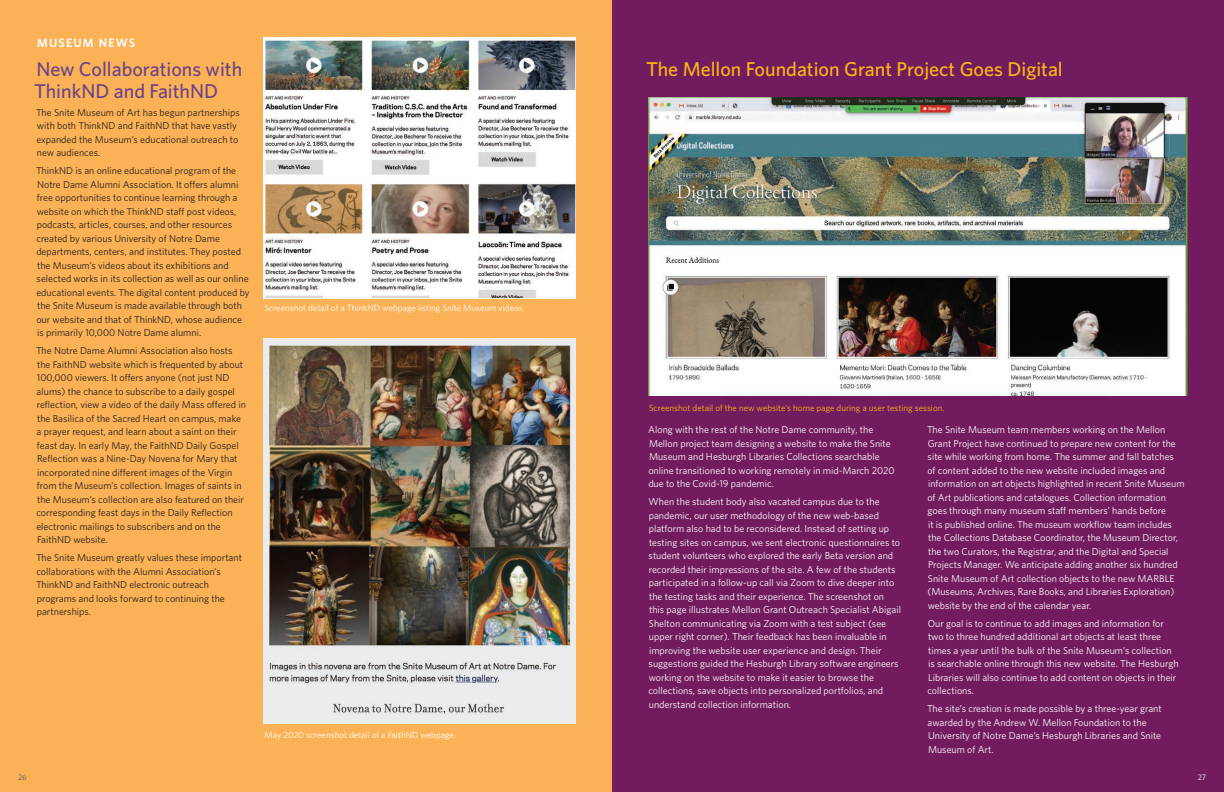
<style>
.page{position:relative;width:1224px;height:792px;background:#fff}
.page>*{position:absolute;margin:0;border:0;box-sizing:border-box;transform-origin:0 0}
.t1{font:500 20px "Whitney HTF";color:#fcb814}
.t2{font:500 20px/22px "Whitney HTF";color:#6a438a}
.t3{font:600 12px "Whitney HTF";letter-spacing:.1em;color:#fff}
.t4{font:10px/13.5px "Whitney HTF";color:#fff}
.t5{font:10px/13.5px "Whitney HTF";color:#231f20}
.t6{font:9px "Whitney HTF";color:#fff}
.t7{font:9px "Whitney HTF";color:#fcb814}
.t8{font:8px "Whitney HTF";color:#fff}
.t9{font:8px "Whitney HTF";color:#57585a}
</style>
<div class="page">
<div style="left:612px;top:0;width:612px;height:792px;background:#721b5f"></div>
<img style="left:648px;top:98px;width:540px;height:298px">
<div style="left:0;top:0;width:612px;height:792px;background:#fbb256"></div>
<img style="left:264px;top:338px;width:312px;height:386px">
<img style="left:264px;top:37px;width:312px;height:261px">
<p class="t3" style="left:37px;top:36px;width:100px">MUSEUM NEWS</p>
<h1 class="t2" style="left:34px;top:57px;width:210px">New Collaborations with<br>ThinkND and FaithND</h1>
<p class="t5" style="left:36px;top:106px;width:205px">The Snite Museum of Art has begun partnerships with both ThinkND and FaithND that have vastly expanded the Museum’s educational outreach to new audiences.</p>
<p class="t5" style="left:36px;top:164px;width:215px">ThinkND is an online educational program of the Notre Dame Alumni Association. It offers alumni free opportunities to continue learning through a website on which the ThinkND staff post videos, podcasts, articles, courses, and other resources created by various University of Notre Dame departments, centers, and institutes. They posted the Museum’s videos about its exhibitions and selected works in its collection as well as our online educational events. The digital content produced by the Snite Museum is made available through both our website and that of ThinkND, whose audience is primarily 10,000 Notre Dame alumni.</p>
<p class="t5" style="left:36px;top:344px;width:212px">The Notre Dame Alumni Association also hosts the FaithND website which is frequented by about 100,000 viewers. It offers anyone (not just ND alums) the chance to subscribe to a daily gospel reflection, view a video of the daily Mass offered in the Basilica of the Sacred Heart on campus, make a prayer request, and learn about a saint on their feast day. In early May, the FaithND Daily Gospel Reflection was a Nine-Day Novena for Mary that incorporated nine different images of the Virgin from the Museum’s collection. Images of saints in the Museum’s collection are also featured on their corresponding feast days in the Daily Reflection electronic mailings to subscribers and on the FaithND website.</p>
<p class="t5" style="left:36px;top:551px;width:208px">The Snite Museum greatly values these important collaborations with the Alumni Association’s ThinkND and FaithND electronic outreach programs and looks forward to continuing the partnerships.</p>
<p class="t6" style="left:265px;top:303px;width:262px">Screenshot detail of a ThinkND webpage listing Snite Museum videos.</p>
<p class="t9" style="left:18px;top:772px;width:10px">26</p>
<p class="t6" style="left:265px;top:730px;width:193px">May 2020 screenshot detail of a FaithND webpage.</p>
<h1 class="t1" style="left:646px;top:57px;width:418px">The Mellon Foundation Grant Project Goes Digital</h1>
<p class="t7" style="left:649px;top:403px;width:297px">Screenshot detail of the new website’s home page during a user testing session.</p>
<p class="t4" style="left:648px;top:423px;width:248px">Along with the rest of the Notre Dame community, the Mellon project team designing a website to make the Snite Museum and Hesburgh Libraries Collections searchable online transitioned to working remotely in mid-March 2020 due to the Covid-19 pandemic.</p>
<p class="t4" style="left:648px;top:495px;width:254px">When the student body also vacated campus due to the pandemic, our user methodology of the new web-based platform also had to be reconsidered. Instead of setting up testing sites on campus, we sent electronic questionnaires to student volunteers who explored the early Beta version and recorded their impressions of the site. A few of the students participated in a follow-up call via Zoom to dive deeper into the testing tasks and their experience. The screenshot on this page illustrates Mellon Grant Outreach Specialist Abigail Shelton communicating via Zoom with a test subject (see upper right corner). Their feedback has been invaluable in improving the website user experience and design. Their suggestions guided the Hesburgh Library software engineers working on the website to make it easier to browse the collections, save objects into personalized portfolios, and understand collection information.</p>
<p class="t4" style="left:927px;top:423px;width:259px">The Snite Museum team members working on the Mellon Grant Project have continued to prepare new content for the site while working from home. The summer and fall batches<br>of content added to the new website included images and information on art objects highlighted in recent Snite Museum of Art publications and catalogues. Collection information goes through many museum staff members’ hands before<br>it is published online. The museum workflow team includes the Collections Database Coordinator, the Museum Director, the two Curators, the Registrar, and the Digital and Special Projects Manager. We anticipate adding another six hundred Snite Museum of Art collection objects to the new MARBLE (Museums, Archives, Rare Books, and Libraries Exploration) website by the end of the calendar year.</p>
<p class="t4" style="left:927px;top:616px;width:253px">Our goal is to continue to add images and information for two to three hundred additional art objects at least three times a year until the bulk of the Snite Museum’s collection is searchable online through this new website. The Hesburgh Libraries will also continue to add content on objects in their collections.</p>
<p class="t4" style="left:927px;top:702px;width:236px">The site’s creation is made possible by a three-year grant awarded by the Andrew W. Mellon Foundation to the University of Notre Dame’s Hesburgh Libraries and Snite Museum of Art.</p>
<p class="t8" style="left:1198px;top:772px;width:10px">27</p>
</div>
